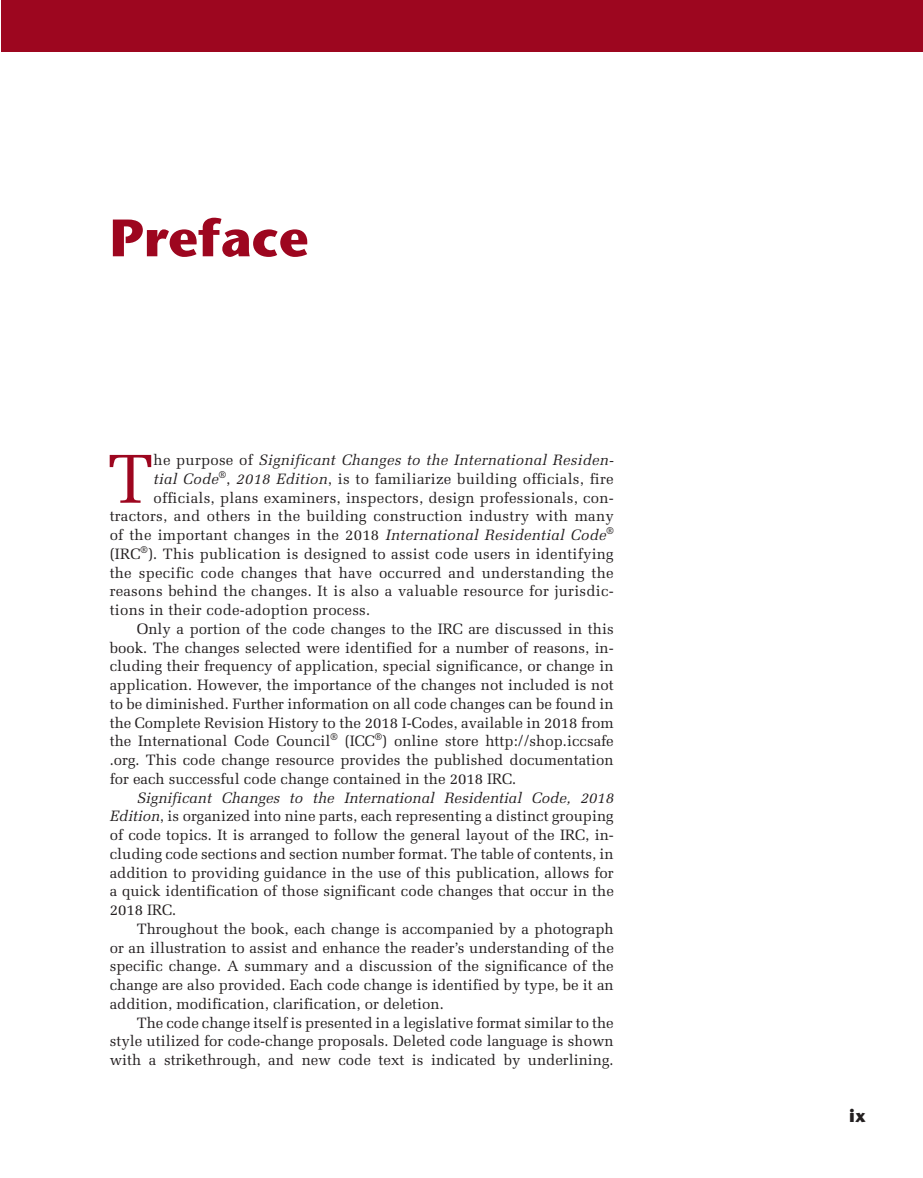
<style>
.page{position:relative;width:923px;height:1178px;background:#fff}
.page>*{position:absolute;margin:0;border:0;box-sizing:border-box;transform-origin:0 0}
.t1{font:69.15px "Melior LT Std";color:#9d061f}
.t2{font:700 52.5px "Stone Sans Std";color:#9d061f}
.t3{font:700 18px "Stone Sans Std";color:#231f20}
.t4{font:15px "Melior LT Std";color:#231f20}
.t5{font:italic 15px "Melior LT Std";color:#231f20}
.s1{font-style:normal}
.s2{font-style:italic}
</style>
<div class="page">
<div style="left:2px;top:0;width:921px;height:52px;background:#9d061f"></div>
<p class="t2" style="left:110px;top:207px;width:200px">Preface</p>
<p class="t1" style="left:107px;top:438px;width:43px">T</p>
<p class="t5" style="left:154px;top:451px;width:462px"><span class="s1">he purpose of</span> Significant Changes to the International Residen-</p>
<p class="t4" style="left:154px;top:470px;width:462px"><span class="s2">tial Code</span><sup>®</sup>, <span class="s2">2018 Edition</span>, is to familiarize building officials, fire</p>
<p class="t4" style="left:154px;top:489px;width:462px">officials, plans examiners, inspectors, design professionals, con-</p>
<p class="t4" style="left:110px;top:507px;width:505px">tractors, and others in the building construction industry with many</p>
<p class="t4" style="left:110px;top:526px;width:506px">of the important changes in the 2018 <span class="s2">International Residential Code</span><sup>®</sup></p>
<p class="t4" style="left:110px;top:545px;width:505px">(IRC<sup>®</sup>). This publication is designed to assist code users in identifying</p>
<p class="t4" style="left:110px;top:564px;width:505px">the specific code changes that have occurred and understanding the</p>
<p class="t4" style="left:110px;top:582px;width:505px">reasons behind the changes. It is also a valuable resource for jurisdic-</p>
<p class="t4" style="left:110px;top:601px;width:262px">tions in their code-adoption process.</p>
<p class="t4" style="left:137px;top:620px;width:478px">Only a portion of the code changes to the IRC are discussed in this</p>
<p class="t4" style="left:110px;top:639px;width:506px">book. The changes selected were identified for a number of reasons, in-</p>
<p class="t4" style="left:110px;top:657px;width:505px">cluding their frequency of application, special significance, or change in</p>
<p class="t4" style="left:110px;top:676px;width:505px">application. However, the importance of the changes not included is not</p>
<p class="t4" style="left:110px;top:695px;width:505px">to be diminished. Further information on all code changes can be found in</p>
<p class="t4" style="left:110px;top:714px;width:505px">the Complete Revision History to the 2018 I-Codes, available in 2018 from</p>
<p class="t4" style="left:110px;top:732px;width:505px">the International Code Council<sup>®</sup> (ICC<sup>®</sup>) online store http://shop.iccsafe</p>
<p class="t4" style="left:110px;top:751px;width:505px">.org. This code change resource provides the published documentation</p>
<p class="t4" style="left:110px;top:770px;width:408px">for each successful code change contained in the 2018 IRC.</p>
<p class="t5" style="left:137px;top:789px;width:479px">Significant Changes to the International Residential Code, 2018</p>
<p class="t4" style="left:110px;top:807px;width:506px"><span class="s2">Edition</span>, is organized into nine parts, each representing a distinct grouping</p>
<p class="t4" style="left:110px;top:826px;width:506px">of code topics. It is arranged to follow the general layout of the IRC, in-</p>
<p class="t4" style="left:110px;top:845px;width:505px">cluding code sections and section number format. The table of contents, in</p>
<p class="t4" style="left:110px;top:864px;width:506px">addition to providing guidance in the use of this publication, allows for</p>
<p class="t4" style="left:110px;top:882px;width:506px">a quick identification of those significant code changes that occur in the</p>
<p class="t4" style="left:110px;top:901px;width:68px">2018 IRC.</p>
<p class="t4" style="left:137px;top:920px;width:478px">Throughout the book, each change is accompanied by a photograph</p>
<p class="t4" style="left:110px;top:939px;width:506px">or an illustration to assist and enhance the reader’s understanding of the</p>
<p class="t4" style="left:110px;top:957px;width:505px">specific change. A summary and a discussion of the significance of the</p>
<p class="t4" style="left:110px;top:976px;width:505px">change are also provided. Each code change is identified by type, be it an</p>
<p class="t4" style="left:110px;top:995px;width:336px">addition, modification, clarification, or deletion.</p>
<p class="t4" style="left:137px;top:1014px;width:478px">The code change itself is presented in a legislative format similar to the</p>
<p class="t4" style="left:110px;top:1032px;width:505px">style utilized for code-change proposals. Deleted code language is shown</p>
<p class="t4" style="left:110px;top:1051px;width:506px">with a strikethrough, and new code text is indicated by underlining.</p>
<p class="t3" style="left:849px;top:1105px;width:18px">ix</p>
</div>
